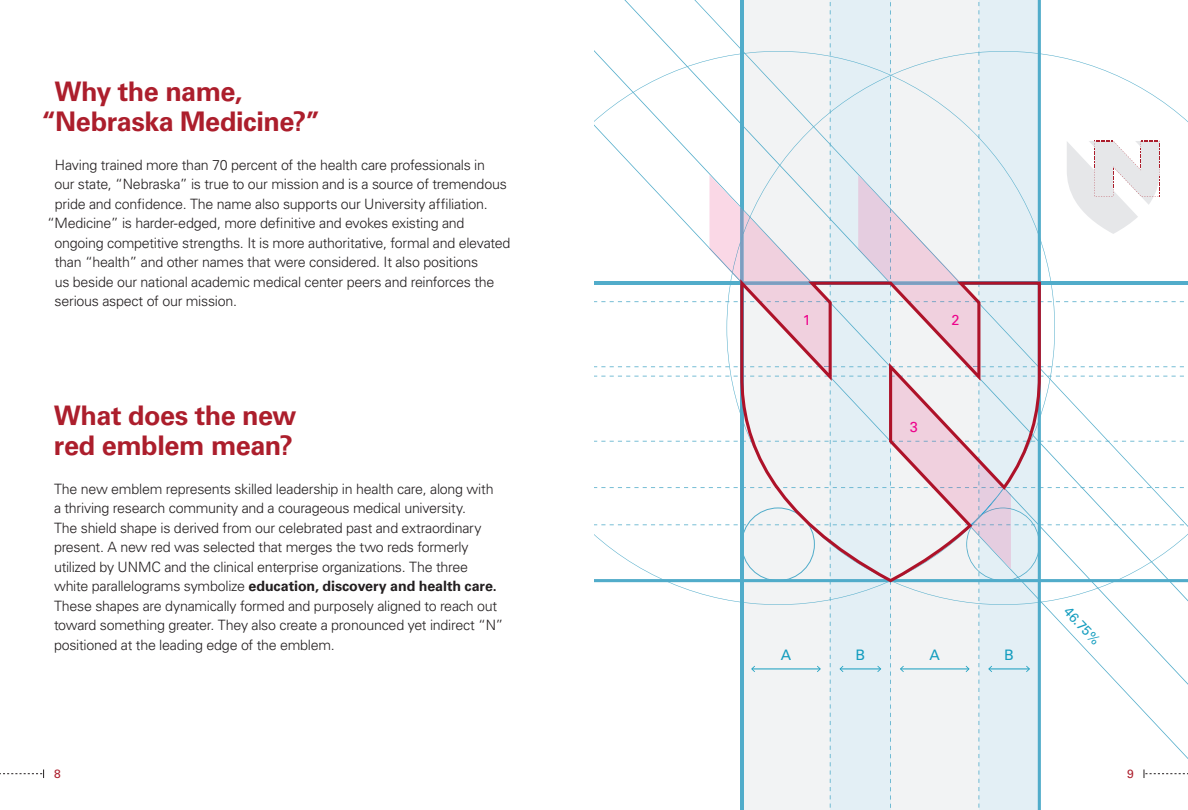
<style>
.page{position:relative;width:1188px;height:810px;background:#fff}
.page>*{position:absolute;margin:0;border:0;box-sizing:border-box;transform-origin:0 0}
.t1{font:700 27px/30px "Univers LT Std";letter-spacing:-.015em;color:#ac1e2c}
.t2{font:14.4px "Univers LT Std";color:#149dbf}
.t3{font:14.4px "Univers LT Std";color:#ed028c}
.t4{font:300 14.25px/19.5px "Univers LT Std";letter-spacing:-.02em;color:#231f20}
.t5{font:13.5px "Univers LT Std";color:#149dbf}
.t6{font:12px "Univers LT Std";color:#ac1e2c}
.s1{font-weight:700}
</style>
<div class="page">
<svg style="left:0;top:770px;width:44px;height:8px"></svg>
<svg style="left:594px;top:0;width:594px;height:810px"></svg>
<h1 class="t1" style="left:41px;top:76px;width:281px;text-indent:13px">Why the name, “Nebraska Medicine?”</h1>
<p class="t4" style="left:55px;top:155px;width:432px">Having trained more than 70 percent of the health care professionals in</p>
<p class="t4" style="left:54px;top:174px;width:454px">our state, “Nebraska” is true to our mission and is a source of tremendous</p>
<p class="t4" style="left:55px;top:194px;width:434px">pride and confidence. The name also supports our University affiliation.</p>
<p class="t4" style="left:47px;top:213px;width:419px">“Medicine” is harder-edged, more definitive and evokes existing and</p>
<p class="t4" style="left:54px;top:233px;width:458px">ongoing competitive strengths. It is more authoritative, formal and elevated</p>
<p class="t4" style="left:55px;top:252px;width:425px">than “health” and other names that were considered. It also positions</p>
<p class="t4" style="left:55px;top:272px;width:441px">us beside our national academic medical center peers and reinforces the</p>
<p class="t4" style="left:55px;top:291px;width:184px">serious aspect of our mission.</p>
<h1 class="t1" style="left:54px;top:400px;width:244px">What does the new red emblem mean?</h1>
<p class="t4" style="left:54px;top:479px;width:451px">The new emblem represents skilled leadership in health care, along with a thriving research community and a courageous medical university.<br>The shield shape is derived from our celebrated past and extraordinary present. A new red was selected that merges the two reds formerly utilized by UNMC and the clinical enterprise organizations. The three white parallelograms symbolize <span class="s1">education, discovery and health care.<br></span>These shapes are dynamically formed and purposely aligned to reach out toward something greater. They also create a pronounced yet indirect “N” positioned at the leading edge of the emblem.</p>
<p class="t3" style="left:803px;top:311px;width:10px">1</p>
<p class="t3" style="left:952px;top:311px;width:10px">2</p>
<p class="t3" style="left:910px;top:418px;width:10px">3</p>
<p class="t2" style="left:781px;top:646px;width:12px">A</p>
<p class="t2" style="left:856px;top:646px;width:11px">B</p>
<p class="t2" style="left:930px;top:646px;width:12px">A</p>
<p class="t2" style="left:1004px;top:646px;width:11px">B</p>
<p class="t5" style="left:1072px;top:603px;width:47px;rotate:47deg">46.75%</p>
<p class="t6" style="left:54px;top:767px;width:8px">8</p>
<p class="t6" style="left:1127px;top:767px;width:8px">9</p>
</div>
